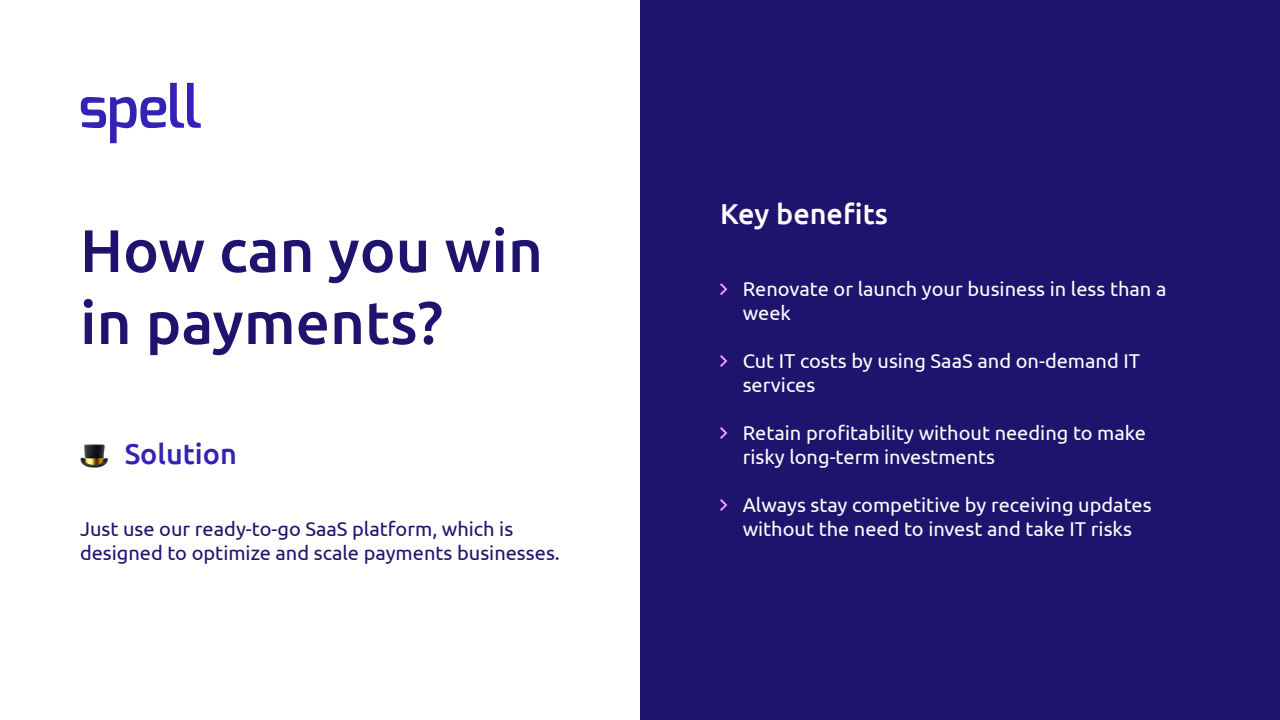
<style>
.page{position:relative;width:1280px;height:720px;background:#fff}
.page>*{position:absolute;margin:0;border:0;box-sizing:border-box;transform-origin:0 0}
.t1{font:500 60px/72px "Ubuntu";color:#1f146d}
.t2{font:500 28.8px "Ubuntu";color:#fff}
.t3{font:500 28.8px "Ubuntu";color:#3322b5}
.t4{font:20px/24px "Ubuntu";color:#fff}
.t5{font:20px/24px "Ubuntu";color:#1f146d}
</style>
<div class="page">
<div style="left:640px;top:0;width:640px;height:720px;background:#1f146d"></div>
<svg style="left:81px;top:83px;width:120px;height:60px"></svg>
<svg style="left:720px;top:283px;width:7px;height:12px"></svg>
<svg style="left:720px;top:355px;width:7px;height:12px"></svg>
<svg style="left:720px;top:427px;width:7px;height:12px"></svg>
<svg style="left:720px;top:499px;width:7px;height:12px"></svg>
<img style="left:80px;top:444px;width:28px;height:24px">
<h1 class="t1" style="left:80px;top:214px;width:465px">How can you win in payments?</h1>
<h2 class="t3" style="left:125px;top:437px;width:114px">Solution</h2>
<p class="t5" style="left:80px;top:517px;width:481px">Just use our ready-to-go SaaS platform, which is designed to optimize and scale payments businesses.</p>
<h2 class="t2" style="left:720px;top:197px;width:169px">Key benefits</h2>
<p class="t4" style="left:743px;top:277px;width:425px">Renovate or launch your business in less than a week</p>
<p class="t4" style="left:743px;top:349px;width:399px">Cut IT costs by using SaaS and on-demand IT services</p>
<p class="t4" style="left:743px;top:421px;width:405px">Retain profitability without needing to make risky long-term investments</p>
<p class="t4" style="left:743px;top:493px;width:411px">Always stay competitive by receiving updates without the need to invest and take IT risks</p>
</div>
